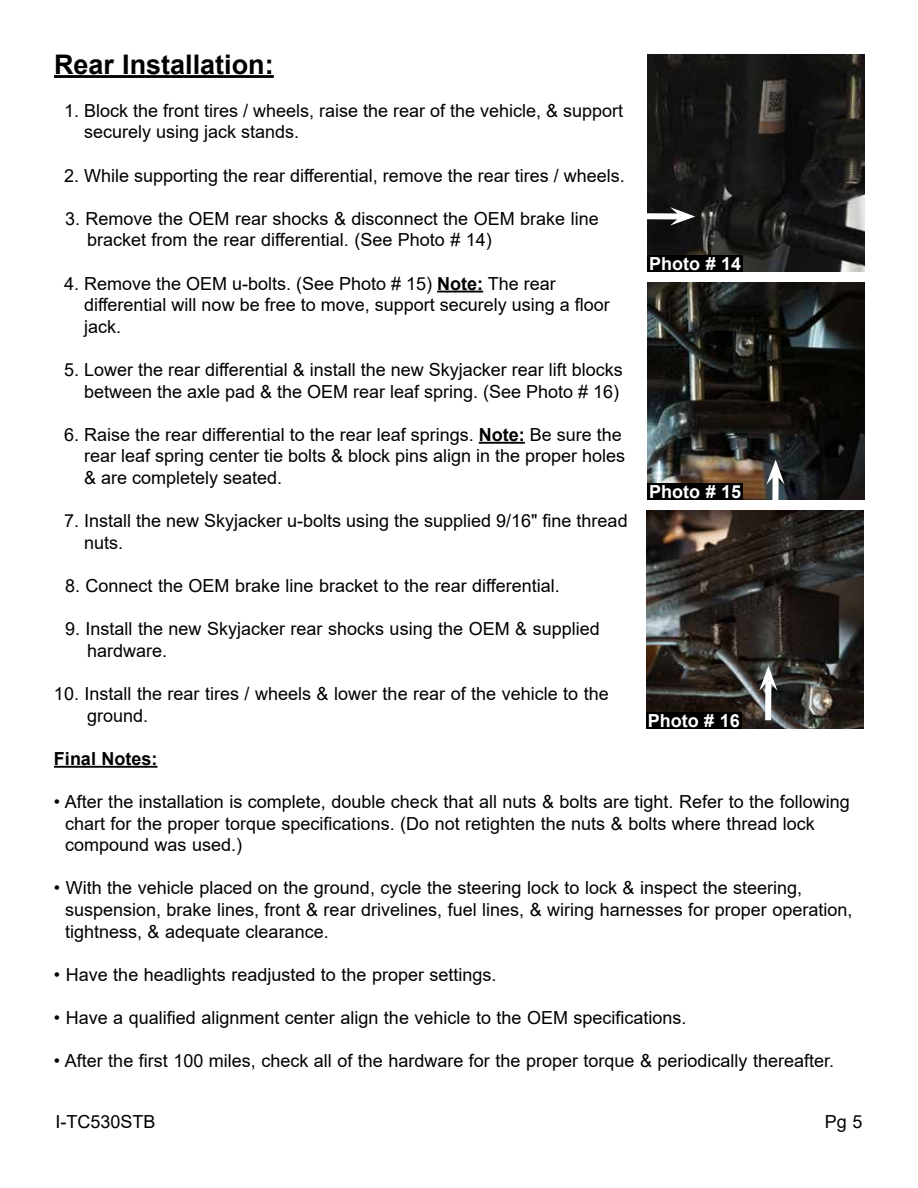
<style>
.page{position:relative;width:918px;height:1188px;background:#fff}
.page>*{position:absolute;margin:0;border:0;box-sizing:border-box;transform-origin:0 0}
.t1{font:700 27px "Arial";color:#000}
.t2{font:18px/21.6px "Arial";color:#000}
.t3{font:700 18px "Arial";color:#fff}
.t4{font:700 18px "Arial";color:#000}
.s1{font-weight:700}
</style>
<div class="page">
<hr style="left:54px;top:75px;width:220px;height:3px;background:#000">
<hr style="left:437px;top:291px;width:46px;height:2px;background:#000">
<hr style="left:479px;top:442px;width:46px;height:2px;background:#000">
<hr style="left:54px;top:766px;width:104px;height:2px;background:#000">
<img style="left:648px;top:54px;width:217px;height:218px">
<div style="left:648px;top:256px;width:95px;height:16px;background:#000"></div>
<img style="left:648px;top:282px;width:217px;height:218px">
<div style="left:648px;top:484px;width:95px;height:16px;background:#000"></div>
<div style="left:647px;top:213px;width:34px;height:6px;background:#fff"></div>
<svg style="left:670px;top:207px;width:25px;height:19px"></svg>
<div style="left:772px;top:474px;width:7px;height:26px;background:#fff"></div>
<svg style="left:766px;top:460px;width:19px;height:25px"></svg>
<img style="left:646px;top:510px;width:218px;height:218px">
<div style="left:646px;top:712px;width:95px;height:16px;background:#000"></div>
<div style="left:765px;top:680px;width:6px;height:40px;background:#fff"></div>
<svg style="left:759px;top:666px;width:19px;height:25px"></svg>
<h1 class="t1" style="left:54px;top:45px;width:221px">Rear Installation:</h1>
<p class="t2" style="left:84px;top:100px;width:541px;text-indent:-20px">1. Block the front tires / wheels, raise the rear of the vehicle, &amp; support securely using jack stands.</p>
<p class="t2" style="left:64px;top:164px;width:562px">2. While supporting the rear differential, remove the rear tires / wheels.</p>
<p class="t2" style="left:87px;top:208px;width:513px;text-indent:-22px">3. Remove the OEM rear shocks &amp; disconnect the OEM brake line bracket from the rear differential. (See Photo # 14)</p>
<p class="t2" style="left:84px;top:272px;width:527px;text-indent:-20px">4. Remove the OEM u-bolts. (See Photo # 15) <span class="s1">Note:</span> The rear differential will now be free to move, support securely using a floor jack.</p>
<p class="t2" style="left:64px;top:359px;width:560px;text-align:right">5. Lower the rear differential &amp; install the new Skyjacker rear lift blocks between the axle pad &amp; the OEM rear leaf spring. (See Photo # 16)</p>
<p class="t2" style="left:84px;top:424px;width:543px;text-indent:-20px">6. Raise the rear differential to the rear leaf springs. <span class="s1">Note:</span> Be sure the rear leaf spring center tie bolts &amp; block pins align in the proper holes &amp; are completely seated.</p>
<p class="t2" style="left:84px;top:510px;width:545px;text-indent:-20px">7. Install the new Skyjacker u-bolts using the supplied 9/16" fine thread nuts.</p>
<p class="t2" style="left:65px;top:575px;width:496px">8. Connect the OEM brake line bracket to the rear differential.</p>
<p class="t2" style="left:87px;top:618px;width:514px;text-indent:-22px">9. Install the new Skyjacker rear shocks using the OEM &amp; supplied hardware.</p>
<p class="t2" style="left:87px;top:683px;width:523px;text-indent:-33px">10. Install the rear tires / wheels &amp; lower the rear of the vehicle to the ground.</p>
<p class="t4" style="left:54px;top:746px;width:105px">Final Notes:</p>
<p class="t2" style="left:65px;top:791px;width:786px;text-indent:-11px">• After the installation is complete, double check that all nuts &amp; bolts are tight. Refer to the following chart for the proper torque specifications. (Do not retighten the nuts &amp; bolts where thread lock compound was used.)</p>
<p class="t2" style="left:65px;top:877px;width:789px;text-indent:-11px">• With the vehicle placed on the ground, cycle the steering lock to lock &amp; inspect the steering, suspension, brake lines, front &amp; rear drivelines, fuel lines, &amp; wiring harnesses for proper operation, tightness, &amp; adequate clearance.</p>
<p class="t2" style="left:54px;top:964px;width:444px">• Have the headlights readjusted to the proper settings.</p>
<p class="t2" style="left:54px;top:1007px;width:634px">• Have a qualified alignment center align the vehicle to the OEM specifications.</p>
<p class="t2" style="left:54px;top:1050px;width:782px">• After the first 100 miles, check all of the hardware for the proper torque &amp; periodically thereafter.</p>
<p class="t3" style="left:649px;top:251px;width:94px">Photo # 14</p>
<p class="t3" style="left:649px;top:479px;width:94px">Photo # 15</p>
<p class="t3" style="left:648px;top:708px;width:94px">Photo # 16</p>
<p class="t2" style="left:56px;top:1111px;width:102px">I-TC530STB</p>
<p class="t2" style="left:825px;top:1111px;width:39px">Pg 5</p>
</div>
